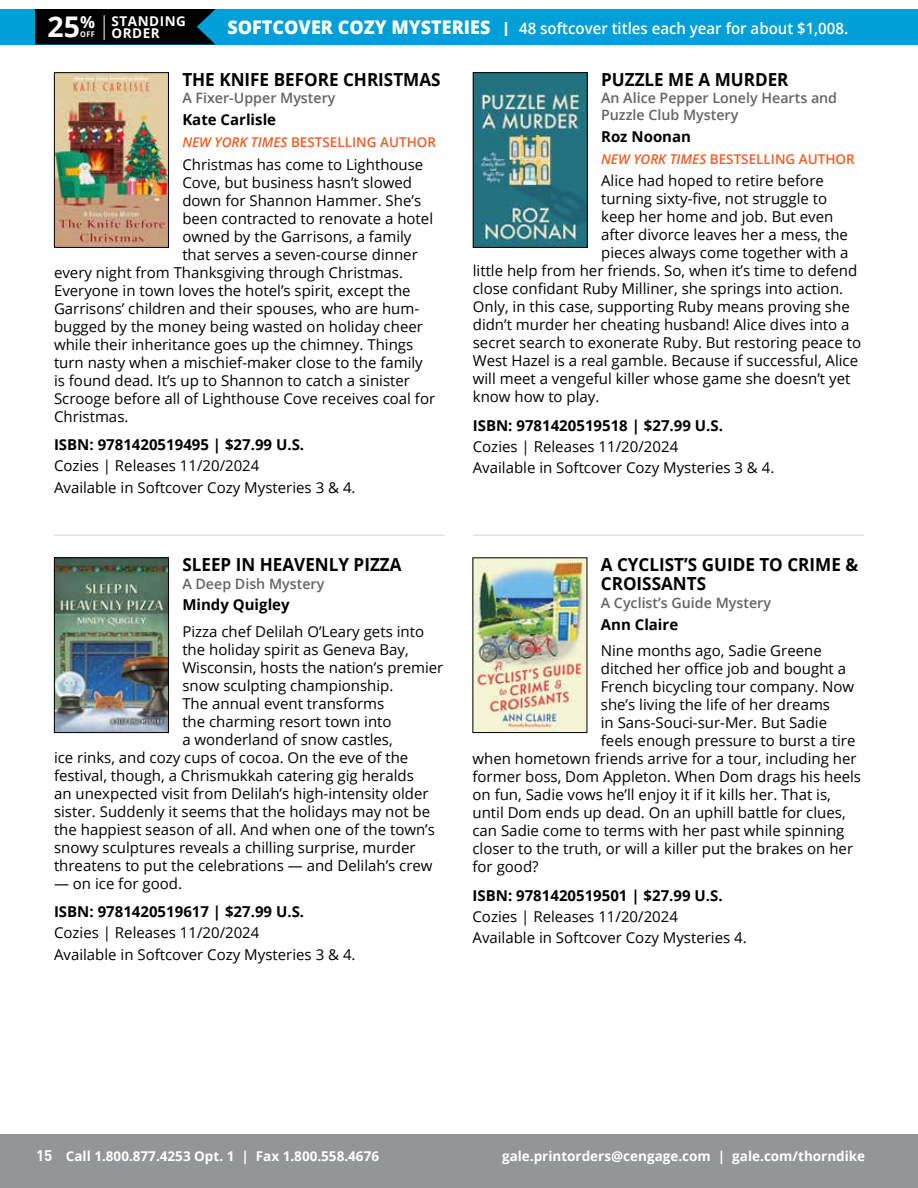
<style>
.page{position:relative;width:918px;height:1188px;background:#fff}
.page>*{position:absolute;margin:0;border:0;box-sizing:border-box;transform-origin:0 0}
.t1{font:700 28.5px "Open Sans";color:#fff}
.t2{font:700 18px/19.5px "Open Sans";color:#000;scale:.95 1}
.t3{font:600 15.75px "Open Sans";color:#fff;scale:.95 1}
.t4{font:15px/21.3px "Open Sans";color:#000}
.t5{font:700 15px "Open Sans";color:#000}
.t6{font:600 14.25px/16.5px "Open Sans";color:#636466}
.t7{font:700 13.5px "Open Sans";color:#fff}
.t8{font:600 13.5px "Open Sans";color:#f15d24}
.t9{font:700 13.5px/12px "Open Sans";letter-spacing:.04em;color:#fff}
.s1{font-weight:800;font-size:18.9px}
.s2{font-size:19.5px}
.s3{font-size:7.8px}
.s4{font-style:italic}
.s5{font-family:"DIN Offc";font-size:15px}
</style>
<div class="page">
<div style="left:0;top:1134px;width:918px;height:54px;background:#939598"></div>
<div style="left:0;top:9px;width:918px;height:35px;background:#009fd8"></div>
<div style="left:35px;top:9px;width:180px;height:35px;background:#000"></div>
<img style="left:474px;top:559px;width:111px;height:172px">
<img style="left:56px;top:74px;width:111px;height:172px">
<div style="left:54px;top:72px;width:115px;height:176px;border:1px solid #000"></div>
<img style="left:56px;top:559px;width:111px;height:172px">
<div style="left:54px;top:557px;width:115px;height:176px;border:1px solid #000"></div>
<hr style="left:54px;top:535px;width:391px;height:1px;background:#d1d3d4">
<hr style="left:473px;top:535px;width:391px;height:1px;background:#d1d3d4">
<img style="left:475px;top:74px;width:111px;height:172px">
<div style="left:473px;top:72px;width:115px;height:176px;border:1px solid #000"></div>
<h1 class="t1" style="left:47px;top:7px;width:49px">25<sup>%</sup></h1>
<p class="t3" style="left:228px;top:18px;width:655px"><span class="s1">SOFTCOVER COZY MYSTERIES</span> <span class="s2">I</span> 48 softcover titles each year for about $1,008.</p>
<p class="t9" style="left:80px;top:14px;width:107px;text-indent:31px">STANDING<br><span class="s3">OFF</span> ORDER</p>
<p class="t2" style="left:182px;top:69px;width:273px">THE KNIFE BEFORE CHRISTMAS</p>
<p class="t6" style="left:182px;top:90px;width:155px">A Fixer-Upper Mystery</p>
<p class="t5" style="left:182px;top:109px;width:95px">Kate Carlisle</p>
<p class="t8" style="left:182px;top:133px;width:255px"><span class="s4">NEW YORK TIMES</span> BESTSELLING AUTHOR</p>
<p class="t4" style="left:182px;top:153px;width:243px">Christmas has come to Lighthouse</p>
<p class="t4" style="left:182px;top:171px;width:231px">Cove, but business hasn’t slowed</p>
<p class="t4" style="left:182px;top:189px;width:240px">down for Shannon Hammer. She’s</p>
<p class="t4" style="left:182px;top:207px;width:252px">been contracted to renovate a hotel</p>
<p class="t4" style="left:182px;top:225px;width:231px">owned by the Garrisons, a family</p>
<p class="t4" style="left:182px;top:243px;width:237px">that serves a seven-course dinner</p>
<p class="t4" style="left:54px;top:261px;width:351px">every night from Thanksgiving through Christmas.</p>
<p class="t4" style="left:54px;top:279px;width:358px">Everyone in town loves the hotel’s spirit, except the</p>
<p class="t4" style="left:54px;top:297px;width:367px">Garrisons’ children and their spouses, who are hum-</p>
<p class="t4" style="left:54px;top:315px;width:370px">bugged by the money being wasted on holiday cheer</p>
<p class="t4" style="left:54px;top:333px;width:361px">while their inheritance goes up the chimney. Things</p>
<p class="t4" style="left:54px;top:351px;width:370px">turn nasty when a mischief-maker close to the family</p>
<p class="t4" style="left:54px;top:369px;width:358px">is found dead. It’s up to Shannon to catch a sinister</p>
<p class="t4" style="left:54px;top:387px;width:383px">Scrooge before all of Lighthouse Cove receives coal for</p>
<p class="t4" style="left:54px;top:405px;width:76px">Christmas.</p>
<p class="t5" style="left:54px;top:434px;width:252px">ISBN: 9781420519495 | $27.99 U.S.</p>
<p class="t4" style="left:54px;top:455px;width:303px">Cozies | Releases 11/20/2024<br>Available in Softcover Cozy Mysteries 3 &amp; 4.</p>
<p class="t2" style="left:182px;top:554px;width:232px">SLEEP IN HEAVENLY PIZZA</p>
<p class="t6" style="left:182px;top:575px;width:144px">A Deep Dish Mystery</p>
<p class="t5" style="left:182px;top:594px;width:109px">Mindy Quigley</p>
<p class="t4" style="left:182px;top:620px;width:243px">Pizza chef Delilah O’Leary gets into</p>
<p class="t4" style="left:182px;top:638px;width:228px">the holiday spirit as Geneva Bay,</p>
<p class="t4" style="left:182px;top:656px;width:263px">Wisconsin, hosts the nation’s premier</p>
<p class="t4" style="left:182px;top:674px;width:213px">snow sculpting championship.</p>
<p class="t4" style="left:182px;top:692px;width:204px">The annual event transforms</p>
<p class="t4" style="left:182px;top:710px;width:211px">the charming resort town into</p>
<p class="t4" style="left:182px;top:728px;width:212px">a wonderland of snow castles,</p>
<p class="t4" style="left:54px;top:746px;width:356px">ice rinks, and cozy cups of cocoa. On the eve of the</p>
<p class="t4" style="left:54px;top:764px;width:361px">festival, though, a Chrismukkah catering gig heralds</p>
<p class="t4" style="left:54px;top:782px;width:376px">an unexpected visit from Delilah’s high-intensity older</p>
<p class="t4" style="left:54px;top:800px;width:378px">sister. Suddenly it seems that the holidays may not be</p>
<p class="t4" style="left:54px;top:818px;width:383px">the happiest season of all. And when one of the town’s</p>
<p class="t4" style="left:54px;top:836px;width:363px">snowy sculptures reveals a chilling surprise, murder</p>
<p class="t4" style="left:54px;top:854px;width:380px">threatens to put the celebrations — and Delilah’s crew</p>
<p class="t4" style="left:54px;top:872px;width:130px">— on ice for good.</p>
<p class="t5" style="left:54px;top:901px;width:252px">ISBN: 9781420519617 | $27.99 U.S.</p>
<p class="t4" style="left:54px;top:922px;width:303px">Cozies | Releases 11/20/2024<br>Available in Softcover Cozy Mysteries 3 &amp; 4.</p>
<p class="t2" style="left:601px;top:69px;width:199px">PUZZLE ME A MURDER</p>
<p class="t6" style="left:601px;top:90px;width:238px">An Alice Pepper Lonely Hearts and<br>Puzzle Club Mystery</p>
<p class="t5" style="left:601px;top:126px;width:91px">Roz Noonan</p>
<p class="t8" style="left:601px;top:150px;width:255px"><span class="s4">NEW YORK TIMES</span> BESTSELLING AUTHOR</p>
<p class="t4" style="left:601px;top:170px;width:224px">Alice had hoped to retire before</p>
<p class="t4" style="left:601px;top:188px;width:227px">turning sixty-five, not struggle to</p>
<p class="t4" style="left:601px;top:206px;width:234px">keep her home and job. But even</p>
<p class="t4" style="left:601px;top:224px;width:248px">after divorce leaves her a mess, the</p>
<p class="t4" style="left:601px;top:242px;width:249px">pieces always come together with a</p>
<p class="t4" style="left:473px;top:260px;width:386px">little help from her friends. So, when it’s time to defend</p>
<p class="t4" style="left:473px;top:278px;width:372px">close confidant Ruby Milliner, she springs into action.</p>
<p class="t4" style="left:473px;top:296px;width:378px">Only, in this case, supporting Ruby means proving she</p>
<p class="t4" style="left:473px;top:314px;width:378px">didn’t murder her cheating husband! Alice dives into a</p>
<p class="t4" style="left:473px;top:332px;width:390px">secret search to exonerate Ruby. But restoring peace to</p>
<p class="t4" style="left:473px;top:350px;width:387px">West Hazel is a real gamble. Because if successful, Alice</p>
<p class="t4" style="left:473px;top:368px;width:379px">will meet a vengeful killer whose game she doesn’t yet</p>
<p class="t4" style="left:473px;top:386px;width:128px">know how to play.</p>
<p class="t5" style="left:473px;top:415px;width:252px">ISBN: 9781420519518 | $27.99 U.S.</p>
<p class="t4" style="left:473px;top:435px;width:303px">Cozies | Releases 11/20/2024<br>Available in Softcover Cozy Mysteries 3 &amp; 4.</p>
<p class="t2" style="left:601px;top:554px;width:272px">A CYCLIST’S GUIDE TO CRIME &amp;<br>CROISSANTS</p>
<p class="t6" style="left:601px;top:594px;width:172px">A Cyclist’s Guide Mystery</p>
<p class="t5" style="left:601px;top:614px;width:79px">Ann Claire</p>
<p class="t4" style="left:601px;top:640px;width:222px">Nine months ago, Sadie Greene</p>
<p class="t4" style="left:601px;top:658px;width:247px">ditched her office job and bought a</p>
<p class="t4" style="left:601px;top:676px;width:255px">French bicycling tour company. Now</p>
<p class="t4" style="left:601px;top:694px;width:231px">she’s living the life of her dreams</p>
<p class="t4" style="left:601px;top:712px;width:228px">in Sans-Souci-sur-Mer. But Sadie</p>
<p class="t4" style="left:601px;top:730px;width:256px">feels enough pressure to burst a tire</p>
<p class="t4" style="left:473px;top:748px;width:386px">when hometown friends arrive for a tour, including her</p>
<p class="t4" style="left:473px;top:766px;width:390px">former boss, Dom Appleton. When Dom drags his heels</p>
<p class="t4" style="left:473px;top:784px;width:360px">on fun, Sadie vows he’ll enjoy it if it kills her. That is,</p>
<p class="t4" style="left:473px;top:802px;width:375px">until Dom ends up dead. On an uphill battle for clues,</p>
<p class="t4" style="left:473px;top:820px;width:374px">can Sadie come to terms with her past while spinning</p>
<p class="t4" style="left:473px;top:838px;width:382px">closer to the truth, or will a killer put the brakes on her</p>
<p class="t4" style="left:473px;top:856px;width:68px">for good?</p>
<p class="t5" style="left:473px;top:885px;width:252px">ISBN: 9781420519501 | $27.99 U.S.</p>
<p class="t4" style="left:473px;top:905px;width:276px">Cozies | Releases 11/20/2024<br>Available in Softcover Cozy Mysteries 4.</p>
<p class="t7" style="left:36px;top:1146px;width:344px"><span class="s5">15</span> Call 1.800.877.4253 Opt. 1 | Fax 1.800.558.4676</p>
<p class="t7" style="left:502px;top:1146px;width:365px">gale.printorders@cengage.com | gale.com/thorndike</p>
</div>
